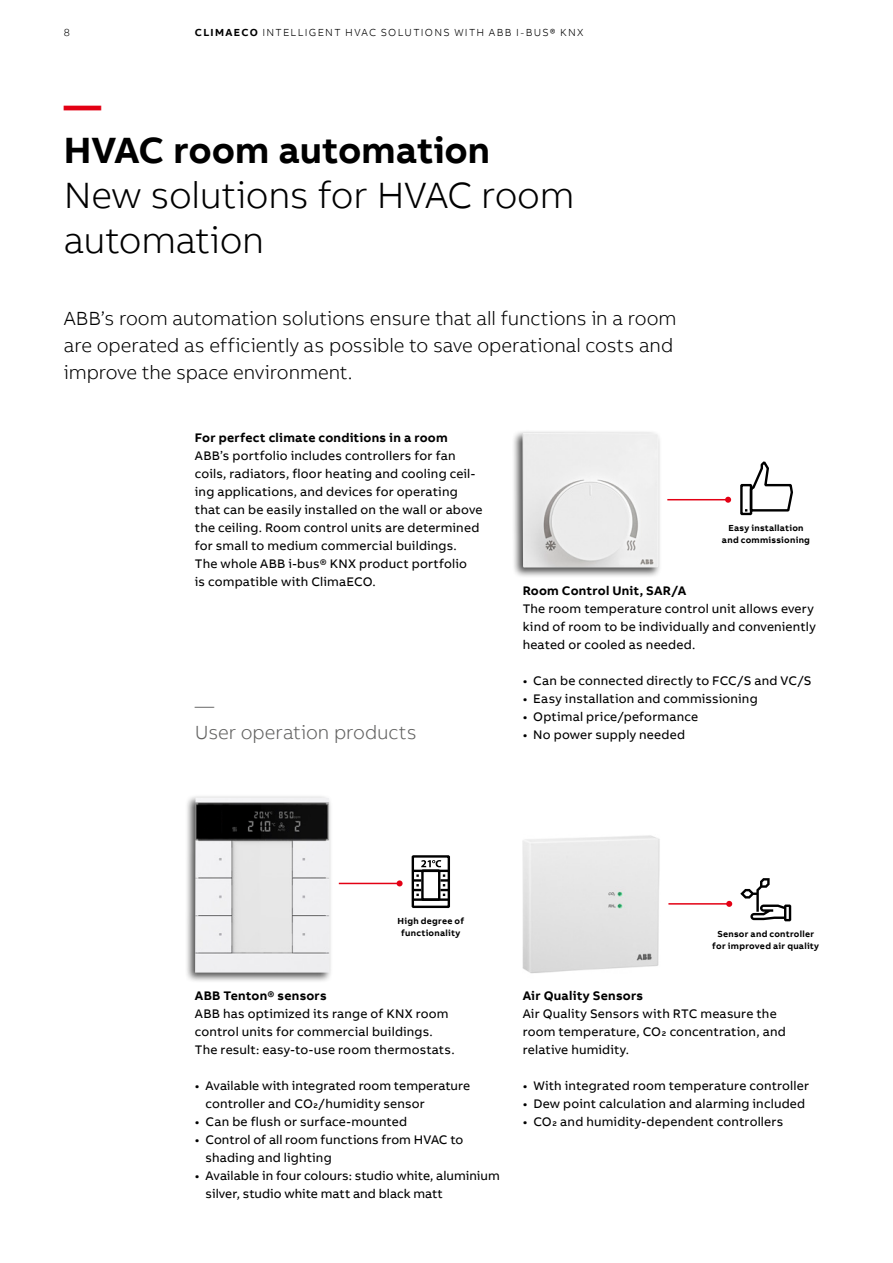
<style>
.page{position:relative;width:893px;height:1263px;background:#fff}
.page>*{position:absolute;margin:0;border:0;box-sizing:border-box;transform-origin:0 0}
.t1{font:300 37.5px/45px "AB Bvoice";letter-spacing:-.01em;color:#000}
.t2{font:700 37.5px "AB Bvoice";letter-spacing:-.005em;color:#000}
.t3{font:700 37.5px "AB Bvoice";color:#e30014}
.t4{font:300 19.5px/27px "AB Bvoice";letter-spacing:-.005em;color:#000}
.t5{font:300 19.5px/27px "AB Bvoice";letter-spacing:-.005em;color:#626261}
.t6{font:12.75px/18px "AB Bvoice";letter-spacing:.015em;color:#000}
.t7{font:700 12.75px "AB Bvoice";letter-spacing:.02em;color:#000}
.t8{font:300 10.5px "AB Bvoice";letter-spacing:.12em;color:#000}
.t9{font:700 9px/12px "AB Bvoice";letter-spacing:.03em;color:#000;text-align:center}
.s1{font-weight:700}
</style>
<div class="page">
<div style="left:512px;top:430px;width:150px;height:148px;background:#000;opacity:.7"></div>
<img style="left:522px;top:433px;width:136px;height:135px">
<div style="left:184px;top:794px;width:149px;height:189px;background:#000;opacity:.7"></div>
<img style="left:195px;top:798px;width:134px;height:174px">
<img style="left:522px;top:835px;width:138px;height:139px">
<hr style="left:339px;top:883px;width:61px;height:1px;background:#e30014">
<svg style="left:397px;top:880px;width:6px;height:6px"></svg>
<hr style="left:668px;top:903px;width:61px;height:2px;background:#e30014">
<svg style="left:726px;top:901px;width:6px;height:6px"></svg>
<hr style="left:667px;top:499px;width:61px;height:1px;background:#e30014">
<svg style="left:725px;top:497px;width:6px;height:6px"></svg>
<svg style="left:740px;top:461px;width:53px;height:55px"></svg>
<svg style="left:411px;top:855px;width:39px;height:54px"></svg>
<hr style="left:413px;top:898px;width:36px;height:3px;background:#000">
<svg style="left:740px;top:878px;width:51px;height:43px"></svg>
<p class="t8" style="left:64px;top:26px;width:8px">8</p>
<p class="t8" style="left:195px;top:26px;width:390px"><span class="s1">CLIMAECO</span> INTELLIGENT HVAC SOLUTIONS WITH ABB I-BUS® KNX</p>
<h1 class="t3" style="left:64px;top:81px;width:39px">—</h1>
<h1 class="t2" style="left:64px;top:126px;width:428px">HVAC room automation</h1>
<h1 class="t1" style="left:64px;top:173px;width:512px">New solutions for HVAC room automation</h1>
<h2 class="t4" style="left:64px;top:305px;width:614px">ABB’s room automation solutions ensure that all functions in a room are operated as efficiently as possible to save operational costs and improve the space environment.</h2>
<p class="t7" style="left:195px;top:429px;width:254px">For perfect climate conditions in a room</p>
<p class="t6" style="left:195px;top:447px;width:289px">ABB’s portfolio includes controllers for fan coils, radiators, floor heating and cooling ceil&shy;ing applications, and devices for operating that can be easily installed on the wall or above the ceiling. Room control units are determined for small to medium commercial buildings.<br>The whole ABB i-bus® KNX product portfolio<br>is compatible with ClimaECO.</p>
<h2 class="t5" style="left:195px;top:692px;width:223px">—<br>User operation products</h2>
<p class="t9" style="left:722px;top:522px;width:90px">Easy installation and commissioning</p>
<p class="t7" style="left:523px;top:582px;width:165px">Room Control Unit, SAR/A</p>
<p class="t6" style="left:523px;top:600px;width:295px">The room temperature control unit allows every kind of room to be individually and conveniently heated or cooled as needed.</p>
<p class="t6" style="left:523px;top:672px;width:290px">• Can be connected directly to FCC/S and VC/S</p>
<p class="t6" style="left:523px;top:690px;width:236px">• Easy installation and commissioning</p>
<p class="t6" style="left:523px;top:708px;width:177px">• Optimal price/peformance</p>
<p class="t6" style="left:523px;top:726px;width:164px">• No power supply needed</p>
<p class="t9" style="left:397px;top:914px;width:68px">High degree of functionality</p>
<p class="t7" style="left:195px;top:987px;width:133px">ABB Tenton® sensors</p>
<p class="t6" style="left:195px;top:1005px;width:261px">ABB has optimized its range of KNX room control units for commercial buildings.<br>The result: easy-to-use room thermostats.</p>
<p class="t6" style="left:206px;top:1077px;width:266px;text-indent:-11px">• Available with integrated room temperature controller and CO2/humidity sensor</p>
<p class="t6" style="left:195px;top:1113px;width:214px">• Can be flush or surface-mounted</p>
<p class="t6" style="left:206px;top:1131px;width:259px;text-indent:-11px">• Control of all room functions from HVAC to shading and lighting</p>
<p class="t6" style="left:206px;top:1167px;width:296px;text-indent:-11px">• Available in four colours: studio white, aluminium silver, studio white matt and black matt</p>
<p class="t9" style="left:712px;top:928px;width:108px">Sensor and controller for improved air quality</p>
<p class="t7" style="left:523px;top:987px;width:122px">Air Quality Sensors</p>
<p class="t6" style="left:523px;top:1005px;width:265px">Air Quality Sensors with RTC measure the room temperature, CO2 concentration, and relative humidity.</p>
<p class="t6" style="left:523px;top:1077px;width:288px">• With integrated room temperature controller</p>
<p class="t6" style="left:523px;top:1095px;width:284px">• Dew point calculation and alarming included</p>
<p class="t6" style="left:523px;top:1113px;width:262px">• CO2 and humidity-dependent controllers</p>
</div>
